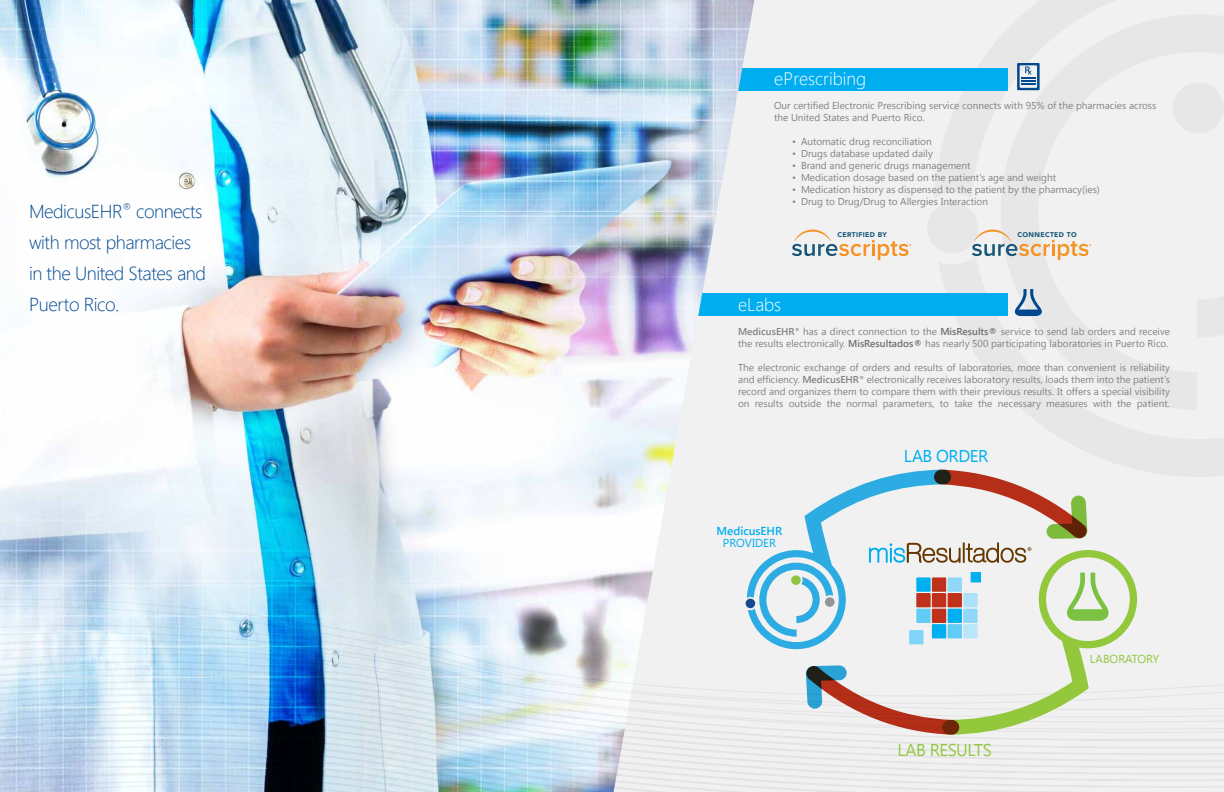
<style>
.page{position:relative;width:1224px;height:792px;background:#fff}
.page>*{position:absolute;margin:0;border:0;box-sizing:border-box;transform-origin:0 0}
.t1{font:300 18.8px/31px "Segoe UI";letter-spacing:-.025em;color:#004990}
.t2{font:300 18px "Segoe UI";color:#fff}
.t3{font:17.1px "Segoe UI";letter-spacing:-.025em;color:#93c841}
.t4{font:17.1px "Segoe UI";letter-spacing:-.025em;color:#00aeef}
.t5{font:600 11.6px "Segoe UI";color:#00aeef}
.t6{font:11.6px "Segoe UI";color:#93c841}
.t7{font:11.6px "Segoe UI";color:#00aeef}
.t8{font:11.4px "Myriad Pro";color:#663700}
.t9{font:10px/12px "Segoe UI";color:#808285}
.t10{font:900 6.8px "Avenir LT Std";letter-spacing:.05em;color:#175677}
.s1{font-weight:600}
.s2{font-weight:600;color:#6d6e71}
</style>
<div class="page">
<div style="left:612px;top:0;width:612px;height:792px;background:#f1f1f2"></div>
<div style="left:927px;top:202px;width:51px;height:52px;background:#e7e7e8;border-radius:50%"></div>
<div style="left:666px;top:293px;width:342px;height:23px;background:#00aeef"></div>
<div style="left:717px;top:68px;width:291px;height:23px;background:#00aeef"></div>
<img style="left:0;top:0;width:754px;height:594px">
<svg style="left:0;top:710px;width:745px;height:3px"></svg>
<svg style="left:0;top:713px;width:1200px;height:7px"></svg>
<svg style="left:0;top:720px;width:1217px;height:6px"></svg>
<svg style="left:0;top:726px;width:1224px;height:7px"></svg>
<svg style="left:0;top:733px;width:1030px;height:6px"></svg>
<svg style="left:0;top:739px;width:1224px;height:7px"></svg>
<svg style="left:0;top:746px;width:1224px;height:6px"></svg>
<svg style="left:0;top:752px;width:1224px;height:7px"></svg>
<svg style="left:0;top:759px;width:1224px;height:7px"></svg>
<svg style="left:0;top:766px;width:1224px;height:26px"></svg>
<svg style="left:0;top:696px;width:1224px;height:14px"></svg>
<svg style="left:0;top:594px;width:1223px;height:102px"></svg>
<svg style="left:1014px;top:289px;width:28px;height:27px"></svg>
<svg style="left:747px;top:470px;width:390px;height:265px"></svg>
<svg style="left:1017px;top:63px;width:23px;height:27px"></svg>
<svg style="left:792px;top:230px;width:119px;height:30px"></svg>
<svg style="left:972px;top:230px;width:119px;height:30px"></svg>
<h1 class="t1" style="left:29px;top:195px;width:178px">MedicusEHR<sup>®</sup> connects with most pharmacies in the United States and<br>Puerto Rico.</h1>
<h2 class="t2" style="left:774px;top:65px;width:94px">ePrescribing</h2>
<p class="t9" style="left:774px;top:99px;width:384px">Our certified Electronic Prescribing service connects with 95% of the pharmacies across the United States and Puerto Rico.</p>
<p class="t9" style="left:792px;top:135px;width:141px">• Automatic drug reconciliation</p>
<p class="t9" style="left:792px;top:147px;width:142px">• Drugs database updated daily</p>
<p class="t9" style="left:792px;top:159px;width:180px">• Brand and generic drugs management</p>
<p class="t9" style="left:792px;top:171px;width:266px">• Medication dosage based on the patient’s age and weight</p>
<p class="t9" style="left:792px;top:183px;width:309px">• Medication history as dispensed to the patient by the pharmacy(ies)</p>
<p class="t9" style="left:792px;top:195px;width:198px">• Drug to Drug/Drug to Allergies Interaction</p>
<p class="t10" style="left:838px;top:230px;width:51px">CERTIFIED BY</p>
<p class="t10" style="left:1018px;top:230px;width:61px">CONNECTED TO</p>
<h2 class="t2" style="left:738px;top:290px;width:45px">eLabs</h2>
<p class="t9" style="left:738px;top:325px;width:433px"><span class="s1">MedicusEHR</span><sup>®</sup> has a direct connection to the <span class="s2">MisResults®</span> service to send lab orders and receive the results electronically. <span class="s2">MisResultados®</span> has nearly 500 participating laboratories in Puerto Rico.</p>
<p class="t9" style="left:738px;top:361px;width:433px;text-align:justify">The electronic exchange of orders and results of laboratories, more than convenient is reliability and efficiency. <span class="s1">MedicusEHR</span><sup>®</sup> electronically receives laboratory results, loads them into the patient’s record and organizes them to compare them with their previous results. It offers a special visibility on results outside the normal parameters, to take the necessary measures with the patient.</p>
<p class="t5" style="left:717px;top:521px;width:67px">MedicusEHR</p>
<p class="t7" style="left:723px;top:535px;width:55px">PROVIDER</p>
<h3 class="t4" style="left:904px;top:444px;width:86px">LAB ORDER</h3>
<p class="t8" style="left:1027px;top:544px;width:6px">®</p>
<h3 class="t3" style="left:897px;top:738px;width:96px">LAB RESULTS</h3>
<p class="t6" style="left:1090px;top:651px;width:71px">LABORATORY</p>
</div>
